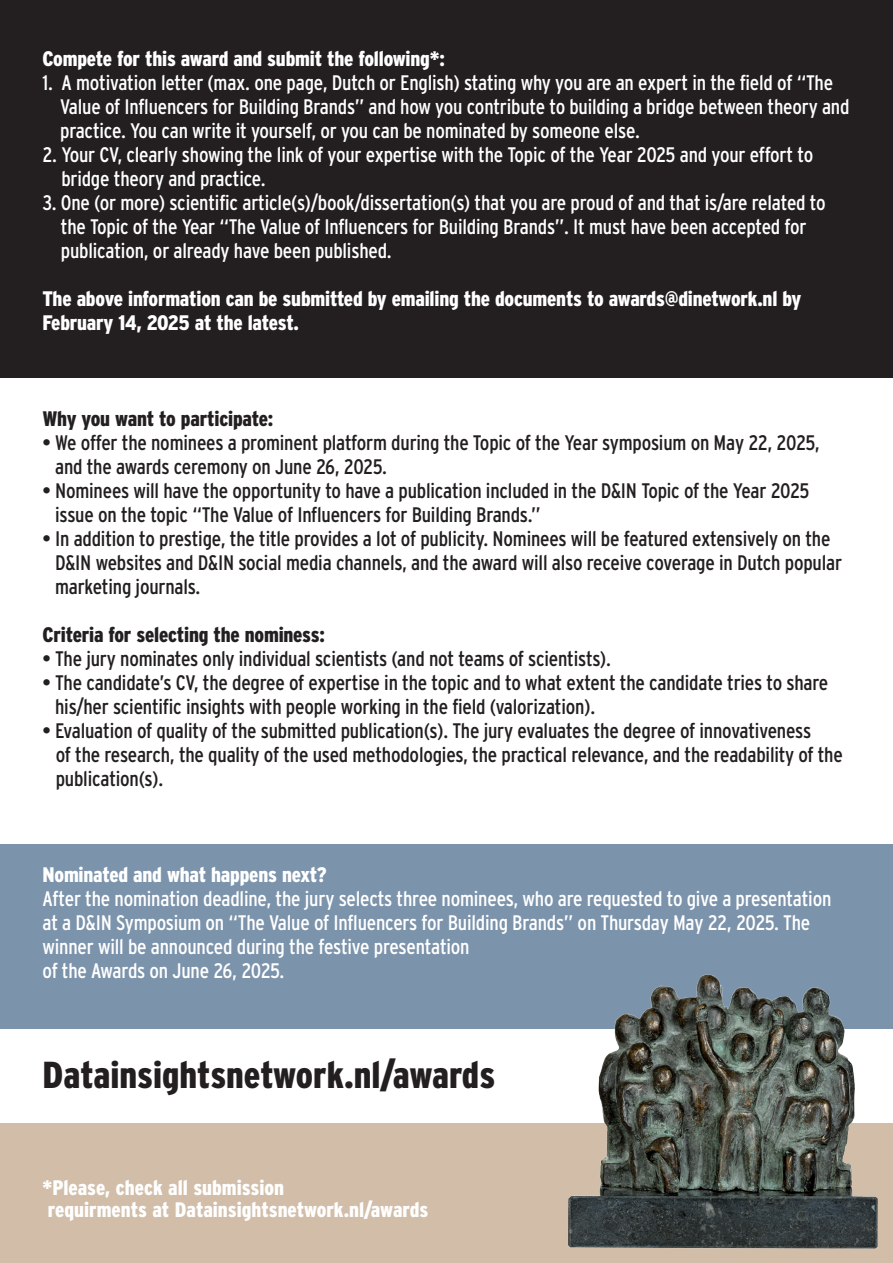
<style>
.page{position:relative;width:893px;height:1263px;background:#fff}
.page>*{position:absolute;margin:0;border:0;box-sizing:border-box;transform-origin:0 0}
.t1{font:900 37.5px "Interstate Condensed";color:#231f20}
.t2{font:21px/24px "Interstate Condensed";letter-spacing:-.01em;color:#231f20}
.t3{font:21px/24px "Interstate Condensed";letter-spacing:-.01em;color:#fff}
.t4{font:900 21px/24px "Interstate Condensed";letter-spacing:-.01em;color:#fff}
.t5{font:900 21px "Interstate Condensed";letter-spacing:-.01em;color:#231f20}
</style>
<div class="page">
<div style="left:0;top:844px;width:893px;height:185px;background:#7b93ab"></div>
<div style="left:0;top:1124px;width:893px;height:139px;background:#d2bda8"></div>
<div style="left:0;top:0;width:893px;height:377px;background:#231f20"></div>
<img style="left:551px;top:974px;width:340px;height:275px">
<p class="t4" style="left:43px;top:47px;width:404px">Compete for this award and submit the following*:</p>
<p class="t3" style="left:43px;top:71px;width:792px">1. A motivation letter (max. one page, Dutch or English) stating why you are an expert in the field of “The</p>
<p class="t3" style="left:60px;top:95px;width:791px">Value of Influencers for Building Brands” and how you contribute to building a bridge between theory and</p>
<p class="t3" style="left:60px;top:119px;width:581px">practice. You can write it yourself, or you can be nominated by someone else.</p>
<p class="t3" style="left:61px;top:143px;width:753px;text-indent:-19px">2. Your CV, clearly showing the link of your expertise with the Topic of the Year 2025 and your effort to bridge theory and practice.</p>
<p class="t3" style="left:61px;top:191px;width:766px;text-indent:-18px">3. One (or more) scientific article(s)/book/dissertation(s) that you are proud of and that is/are related to the Topic of the Year “The Value of Influencers for Building Brands”. It must have been accepted for publication, or already have been published.</p>
<p class="t4" style="left:43px;top:287px;width:760px">The above information can be submitted by emailing the documents to awards@dinetwork.nl by<br>February 14, 2025 at the latest.</p>
<p class="t5" style="left:43px;top:407px;width:232px">Why you want to participate:</p>
<p class="t2" style="left:55px;top:431px;width:766px;text-indent:-13px">• We offer the nominees a prominent platform during the Topic of the Year symposium on May 22, 2025, and the awards ceremony on June 26, 2025.</p>
<p class="t2" style="left:55px;top:479px;width:756px;text-indent:-13px">• Nominees will have the opportunity to have a publication included in the D&amp;IN Topic of the Year 2025 issue on the topic “The Value of Influencers for Building Brands.”</p>
<p class="t2" style="left:55px;top:527px;width:788px;text-indent:-13px">• In addition to prestige, the title provides a lot of publicity. Nominees will be featured extensively on the<br>D&amp;IN websites and D&amp;IN social media channels, and the award will also receive coverage in Dutch popular marketing journals.</p>
<p class="t5" style="left:43px;top:623px;width:284px">Criteria for selecting the nominess:</p>
<p class="t2" style="left:43px;top:647px;width:570px">• The jury nominates only individual scientists (and not teams of scientists).</p>
<p class="t2" style="left:55px;top:671px;width:775px;text-indent:-13px">• The candidate’s CV, the degree of expertise in the topic and to what extent the candidate tries to share his/her scientific insights with people working in the field (valorization).</p>
<p class="t2" style="left:43px;top:719px;width:770px">• Evaluation of quality of the submitted publication(s). The jury evaluates the degree of innovativeness</p>
<p class="t2" style="left:56px;top:743px;width:789px">of the research, the quality of the used methodologies, the practical relevance, and the readability of the</p>
<p class="t2" style="left:56px;top:767px;width:109px">publication(s).</p>
<p class="t4" style="left:43px;top:863px;width:286px">Nominated and what happens next?</p>
<p class="t3" style="left:43px;top:887px;width:790px">After the nomination deadline, the jury selects three nominees, who are requested to give a presentation at a D&amp;IN Symposium on “The Value of Influencers for Building Brands” on Thursday May 22, 2025. The winner will be announced during the festive presentation</p>
<p class="t3" style="left:43px;top:959px;width:243px">of the Awards on June 26, 2025.</p>
<p class="t1" style="left:43px;top:1054px;width:454px">Datainsightsnetwork.nl/awards</p>
<p class="t4" style="left:43px;top:1175px;width:243px">*Please, check all submission</p>
<p class="t4" style="left:48px;top:1198px;width:382px">requirments at Datainsightsnetwork.nl/awards</p>
</div>
